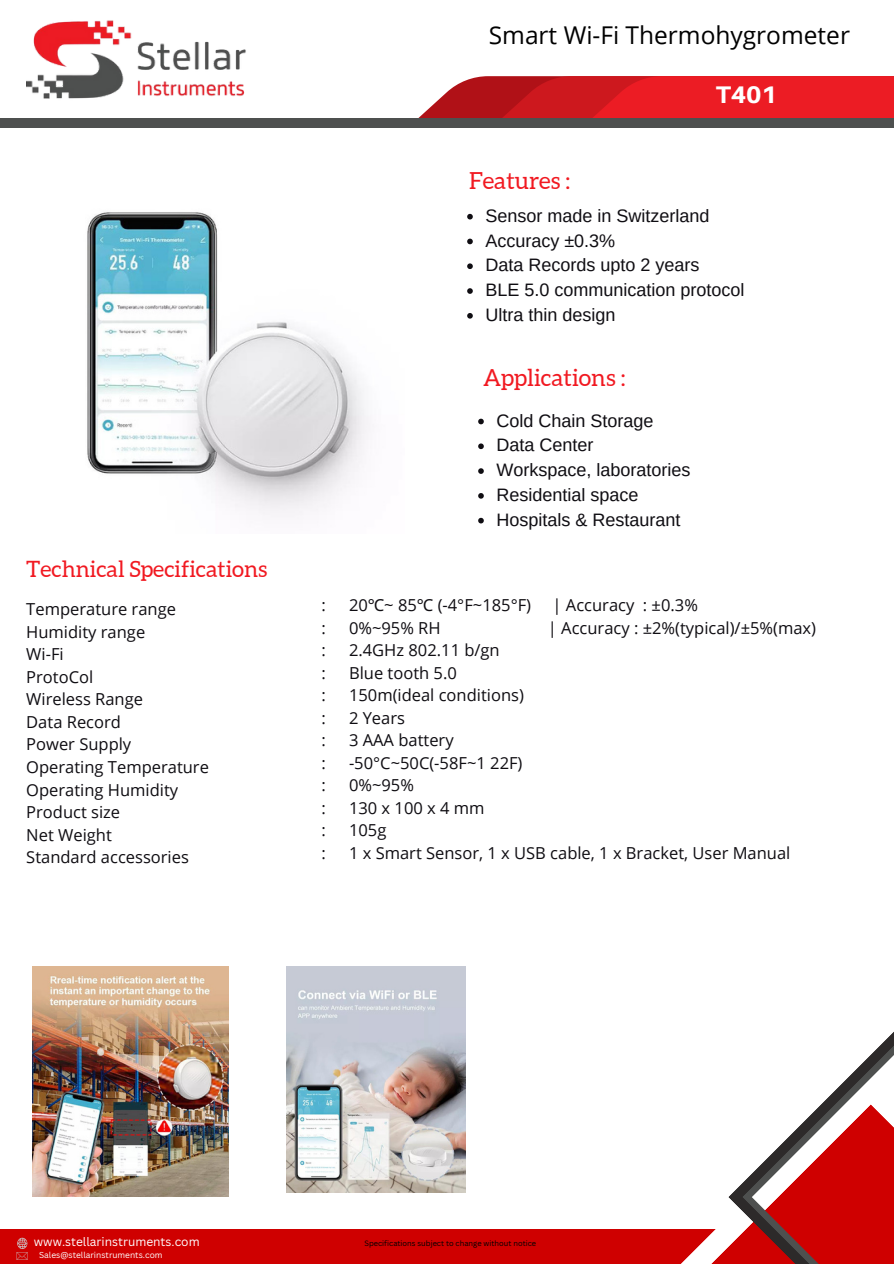
<style>
.page{position:relative;width:894px;height:1264px;background:#fff}
.page>*{position:absolute;margin:0;border:0;box-sizing:border-box;transform-origin:0 0}
.t1{font:24.45px "Open Sans";color:#000}
.t2{font:800 24px "Aileron";color:#fff}
.t3{font:23.55px "Aleo";color:#f11921}
.t4{font:22.5px "Aleo";color:#f11921}
.t5{font:18px/24.8px "Arimo";color:#0f0d12}
.t6{font:16.5px/22.5px "Open Sans";color:#0f0d12}
.t7{font:12px "Canva Sans";color:#fff}
.t8{font:8.4px "Canva Sans";color:#fff}
.t9{font:7.5px "Canva Sans";color:#000}
.s1{font-family:"Noto Sans"}
</style>
<div class="page">
<svg style="left:418px;top:76px;width:475px;height:42px;background:#dc252c"></svg>
<div style="left:0;top:118px;width:893px;height:9px;background:#4e504f"></div>
<img style="left:26px;top:20px;width:220px;height:79px">
<div style="left:0;top:1228px;width:742px;height:35px;background:#cf0000"></div>
<svg style="left:650px;top:1033px;width:243px;height:230px"></svg>
<svg style="left:16px;top:1237px;width:12px;height:22px"></svg>
<img style="left:87px;top:212px;width:283px;height:305px">
<img style="left:33px;top:966px;width:196px;height:230px">
<img style="left:286px;top:966px;width:179px;height:226px">
<svg style="left:467px;top:214px;width:5px;height:5px"></svg>
<svg style="left:467px;top:239px;width:5px;height:5px"></svg>
<svg style="left:467px;top:263px;width:5px;height:6px"></svg>
<svg style="left:467px;top:288px;width:5px;height:6px"></svg>
<svg style="left:467px;top:313px;width:5px;height:5px"></svg>
<svg style="left:478px;top:418px;width:5px;height:6px"></svg>
<svg style="left:478px;top:443px;width:5px;height:6px"></svg>
<svg style="left:478px;top:468px;width:5px;height:6px"></svg>
<svg style="left:478px;top:493px;width:5px;height:5px"></svg>
<svg style="left:478px;top:518px;width:5px;height:5px"></svg>
<h1 class="t1" style="left:488px;top:18px;width:362px">Smart Wi-Fi Thermohygrometer</h1>
<h2 class="t2" style="left:715px;top:79px;width:63px">T401</h2>
<h3 class="t3" style="left:469px;top:167px;width:103px">Features :</h3>
<p class="t5" style="left:485px;top:203px;width:260px">Sensor made in Switzerland<br>Accuracy ±0.3%<br>Data Records upto 2 years<br>BLE 5.0 communication protocol<br>Ultra thin design</p>
<h3 class="t4" style="left:26px;top:556px;width:242px">Technical Specifications</h3>
<p class="t6" style="left:26px;top:597px;width:184px">Temperature range<br>Humidity range<br>Wi-Fi<br>ProtoCol<br>Wireless Range<br>Data Record<br>Power Supply<br>Operating Temperature<br>Operating Humidity<br>Product size<br>Net Weight<br>Standard accessories</p>
<p class="t6" style="left:321px;top:593px;width:6px;text-align:justify">: : : : : : : : : : : :</p>
<h3 class="t3" style="left:483px;top:364px;width:144px">Applications :</h3>
<p class="t5" style="left:496px;top:408px;width:195px">Cold Chain Storage<br>Data Center<br>Workspace, laboratories<br>Residential space<br>Hospitals &amp; Restaurant</p>
<p class="t6" style="left:349px;top:593px;width:183px">20<span class="s1">℃</span>~ 85<span class="s1">℃</span> (-4°F~185°F)</p>
<p class="t6" style="left:552px;top:593px;width:147px">| Accuracy : ±0.3%</p>
<p class="t6" style="left:349px;top:616px;width:93px">0%~95% RH</p>
<p class="t6" style="left:547px;top:616px;width:270px">| Accuracy : ±2%(typical)/±5%(max)</p>
<p class="t6" style="left:349px;top:638px;width:443px">2.4GHz 802.11 b/gn<br>Blue tooth 5.0<br>150m(ideal conditions)<br>2 Years<br>3 AAA battery<br>-50°C~50C(-58F~1 22F)<br>0%~95%<br>130 x 100 x 4 mm<br>105g<br>1 x Smart Sensor, 1 x USB cable, 1 x Bracket, User Manual</p>
<p class="t7" style="left:34px;top:1232px;width:167px">www.stellarinstruments.com</p>
<p class="t9" style="left:364px;top:1237px;width:173px">Specifications subject to change without notice</p>
<p class="t8" style="left:39px;top:1248px;width:125px">Sales@stellarinstruments.com</p>
</div>
